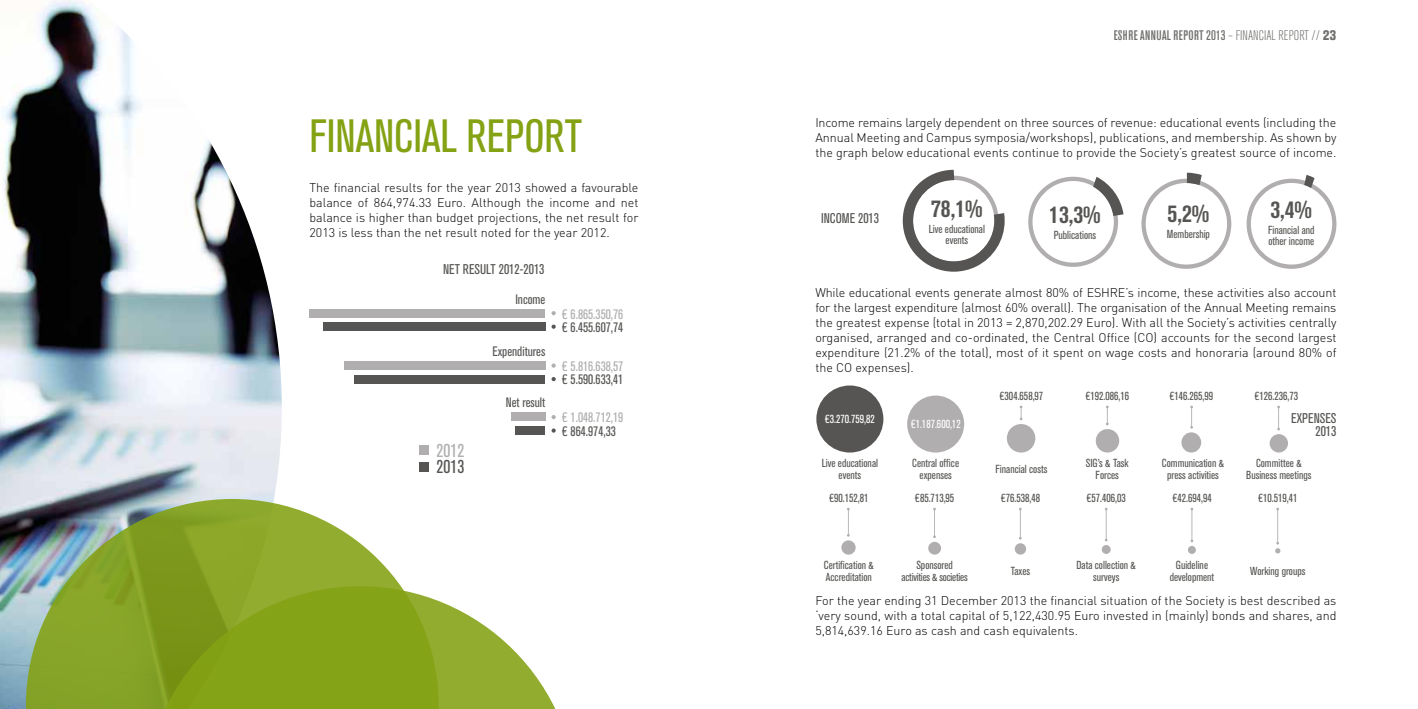
<style>
.page{position:relative;width:1418px;height:709px;background:#fff}
.page>*{position:absolute;margin:0;border:0;box-sizing:border-box;transform-origin:0 0}
.t1{font:condensed 46.25px "Akzidenz Grotesk BQ";color:#84a214}
.t2{font:700 condensed 24.62px "Akzidenz Grotesk BQ";color:#565553}
.t3{font:condensed 18.5px "Akzidenz Grotesk BQ";color:#565553}
.t4{font:condensed 18.5px "Akzidenz Grotesk BQ";color:#b0aeae}
.t5{font:condensed 14px/13.8px "Akzidenz Grotesk BQ";color:#565553;text-align:right}
.t6{font:500 condensed 13.75px "Akzidenz Grotesk BE";letter-spacing:.03em;color:#565553}
.t7{font:condensed 13.62px "Akzidenz Grotesk BQ";color:#565553}
.t8{font:condensed 13.62px "Akzidenz Grotesk BQ";color:#b0aeae}
.t9{font:300 12.5px/15px "DIN";color:#000;text-align:justify}
.t10{font:condensed 11.62px/11.6px "Akzidenz Grotesk BQ";color:#565553;text-align:center}
.t11{font:condensed 11.62px/11.6px "Akzidenz Grotesk BQ";letter-spacing:-.02em;color:#565553;text-align:center}
.t12{font:condensed 11.62px "Akzidenz Grotesk BQ";color:#fff}
.s1{font-weight:300}
.s2{font-weight:800}
</style>
<div class="page">
<img style="left:0;top:0;width:282px;height:709px">
<div style="left:309px;top:309px;width:236px;height:8px;background:#b0aeae"></div>
<div style="left:344px;top:361px;width:201px;height:9px;background:#b0aeae"></div>
<div style="left:323px;top:322px;width:222px;height:9px;background:#565553"></div>
<div style="left:354px;top:375px;width:191px;height:8px;background:#565553"></div>
<svg style="left:551px;top:324px;width:4px;height:5px"></svg>
<svg style="left:551px;top:377px;width:4px;height:4px"></svg>
<svg style="left:551px;top:311px;width:4px;height:4px"></svg>
<svg style="left:551px;top:363px;width:4px;height:5px"></svg>
<svg style="left:551px;top:428px;width:4px;height:4px"></svg>
<svg style="left:551px;top:415px;width:4px;height:4px"></svg>
<div style="left:419px;top:445px;width:9px;height:9px;background:#b0aeae"></div>
<div style="left:419px;top:462px;width:9px;height:10px;background:#565553"></div>
<div style="left:510px;top:413px;width:35px;height:8px;background:#b0aeae"></div>
<div style="left:515px;top:426px;width:30px;height:9px;background:#565553"></div>
<svg style="left:1246px;top:175px;width:90px;height:94px"></svg>
<svg style="left:902px;top:170px;width:102px;height:102px"></svg>
<svg style="left:1028px;top:177px;width:95px;height:90px"></svg>
<svg style="left:1141px;top:173px;width:90px;height:96px"></svg>
<div style="left:907px;top:395px;width:57px;height:57px;background:#b0aeae;border-radius:50%"></div>
<div style="left:1006px;top:424px;width:29px;height:28px;background:#b0aeae;border-radius:50%"></div>
<div style="left:1095px;top:429px;width:24px;height:23px;background:#b0aeae;border-radius:50%"></div>
<div style="left:1181px;top:432px;width:20px;height:20px;background:#b0aeae;border-radius:50%"></div>
<div style="left:1269px;top:434px;width:18px;height:18px;background:#b0aeae;border-radius:50%"></div>
<div style="left:816px;top:385px;width:67px;height:67px;background:#565553;border-radius:50%"></div>
<svg style="left:1106px;top:405px;width:2px;height:20px"></svg>
<svg style="left:1190px;top:405px;width:2px;height:23px"></svg>
<svg style="left:1277px;top:405px;width:2px;height:25px"></svg>
<svg style="left:1019px;top:405px;width:3px;height:15px"></svg>
<div style="left:841px;top:540px;width:14px;height:14px;background:#b0aeae;border-radius:50%"></div>
<div style="left:928px;top:542px;width:13px;height:12px;background:#b0aeae;border-radius:50%"></div>
<div style="left:1014px;top:543px;width:12px;height:11px;background:#b0aeae;border-radius:50%"></div>
<div style="left:1101px;top:545px;width:9px;height:9px;background:#b0aeae;border-radius:50%"></div>
<div style="left:1187px;top:546px;width:8px;height:8px;background:#b0aeae;border-radius:50%"></div>
<svg style="left:847px;top:507px;width:2px;height:29px"></svg>
<svg style="left:933px;top:507px;width:2px;height:31px"></svg>
<svg style="left:1019px;top:507px;width:2px;height:32px"></svg>
<svg style="left:1105px;top:507px;width:2px;height:34px"></svg>
<svg style="left:1190px;top:507px;width:3px;height:35px"></svg>
<svg style="left:1275px;top:507px;width:5px;height:46px"></svg>
<svg style="left:26px;top:499px;width:375px;height:210px;background:#91aa53"></svg>
<svg style="left:143px;top:586px;width:413px;height:123px;background:#96af3b"></svg>
<h1 class="t1" style="left:309px;top:110px;width:274px">FINANCIAL REPORT</h1>
<p class="t9" style="left:309px;top:179px;width:330px">The financial results for the year 2013 showed a favourable balance of 864,974.33 Euro. Although the income and net balance is higher than budget projections, the net result for 2013 is less than the net result noted for the year 2012.</p>
<p class="t5" style="left:443px;top:263px;width:103px">NET RESULT 2012-2013</p>
<h3 class="t4" style="left:436px;top:440px;width:29px">2012</h3>
<h3 class="t3" style="left:436px;top:456px;width:29px">2013</h3>
<p class="t7" style="left:515px;top:291px;width:31px">Income</p>
<p class="t7" style="left:492px;top:343px;width:54px">Expenditures</p>
<p class="t7" style="left:505px;top:395px;width:41px">Net result</p>
<p class="t8" style="left:562px;top:306px;width:63px">€ 6.865.350,76</p>
<p class="t7" style="left:562px;top:319px;width:63px">€ 6.455.607,74</p>
<p class="t8" style="left:562px;top:358px;width:63px">€ 5.816.638,57</p>
<p class="t7" style="left:562px;top:372px;width:63px">€ 5.590.633,41</p>
<p class="t8" style="left:562px;top:410px;width:63px">€ 1.048.712,19</p>
<p class="t7" style="left:562px;top:423px;width:56px">€ 864.974,33</p>
<p class="t6" style="left:1113px;top:28px;width:224px">ESHRE ANNUAL REPORT 2013 <span class="s1">– FINANCIAL REPORT //</span> <span class="s2">23</span></p>
<p class="t9" style="left:815px;top:115px;width:522px">Income remains largely dependent on three sources of revenue: educational events (including the Annual Meeting and Campus symposia/workshops), publications, and membership. As shown by the graph below educational events continue to provide the Society’s greatest source of income.</p>
<p class="t5" style="left:821px;top:212px;width:60px">INCOME 2013</p>
<h2 class="t2" style="left:931px;top:194px;width:53px">78,1%</h2>
<p class="t10" style="left:928px;top:223px;width:58px">Live educational events</p>
<h2 class="t2" style="left:1049px;top:201px;width:53px">13,3%</h2>
<p class="t10" style="left:1053px;top:230px;width:44px">Publications</p>
<h2 class="t2" style="left:1167px;top:200px;width:43px">5,2%</h2>
<p class="t10" style="left:1166px;top:229px;width:45px">Membership</p>
<h2 class="t2" style="left:1270px;top:195px;width:43px">3,4%</h2>
<p class="t10" style="left:1267px;top:224px;width:48px;text-align:left">Financial and other income</p>
<p class="t9" style="left:815px;top:284px;width:522px">While educational events generate almost 80% of ESHRE’s income, these activities also account for the largest expenditure (almost 60% overall). The organisation of the Annual Meeting remains the greatest expense (total in 2013 = 2,870,202.29 Euro). With all the Society’s activities centrally organised, arranged and co-ordinated, the Central Office (CO) accounts for the second largest expenditure (21.2% of the total), most of it spent on wage costs and honoraria (around 80% of the CO expenses).</p>
<p class="t12" style="left:824px;top:413px;width:51px">€3.270.759,82</p>
<p class="t12" style="left:910px;top:418px;width:51px">€1.187.600,12</p>
<p class="t10" style="left:999px;top:390px;width:45px">€304.658,97</p>
<p class="t10" style="left:1085px;top:390px;width:45px">€192.086,16</p>
<p class="t10" style="left:1169px;top:390px;width:45px">€146.265,99</p>
<p class="t10" style="left:1254px;top:390px;width:45px">€126.236,73</p>
<p class="t5" style="left:1291px;top:411px;width:47px">EXPENSES<br>2013</p>
<p class="t10" style="left:821px;top:457px;width:58px">Live educational events</p>
<p class="t10" style="left:912px;top:457px;width:48px">Central office expenses</p>
<p class="t10" style="left:995px;top:463px;width:53px">Financial costs</p>
<p class="t10" style="left:1085px;top:457px;width:44px">SIG’s &amp; Task<br>Forces</p>
<p class="t10" style="left:1161px;top:457px;width:64px">Communication &amp; press activities</p>
<p class="t10" style="left:1246px;top:457px;width:67px">Committee &amp;<br>Business meetings</p>
<p class="t10" style="left:829px;top:492px;width:41px">€90.152,81</p>
<p class="t10" style="left:915px;top:492px;width:41px">€85.713,95</p>
<p class="t10" style="left:1000px;top:492px;width:41px">€76.538,48</p>
<p class="t10" style="left:1086px;top:492px;width:41px">€57.406,03</p>
<p class="t10" style="left:1172px;top:492px;width:41px">€42.694,94</p>
<p class="t10" style="left:1258px;top:492px;width:41px">€10.519,41</p>
<p class="t10" style="left:823px;top:560px;width:52px;text-align:left">Certification &amp;<br>Accreditation</p>
<p class="t11" style="left:901px;top:560px;width:68px">Sponsored activities &amp; societies</p>
<p class="t10" style="left:1010px;top:565px;width:21px">Taxes</p>
<p class="t10" style="left:1076px;top:560px;width:61px">Data collection &amp; surveys</p>
<p class="t10" style="left:1169px;top:560px;width:46px">Guideline development</p>
<p class="t10" style="left:1250px;top:565px;width:57px">Working groups</p>
<p class="t9" style="left:815px;top:592px;width:522px">For the year ending 31 December 2013 the financial situation of the Society is best described as ‘very sound, with a total capital of 5,122,430.95 Euro invested in (mainly) bonds and shares, and 5,814,639.16 Euro as cash and cash equivalents.</p>
</div>
